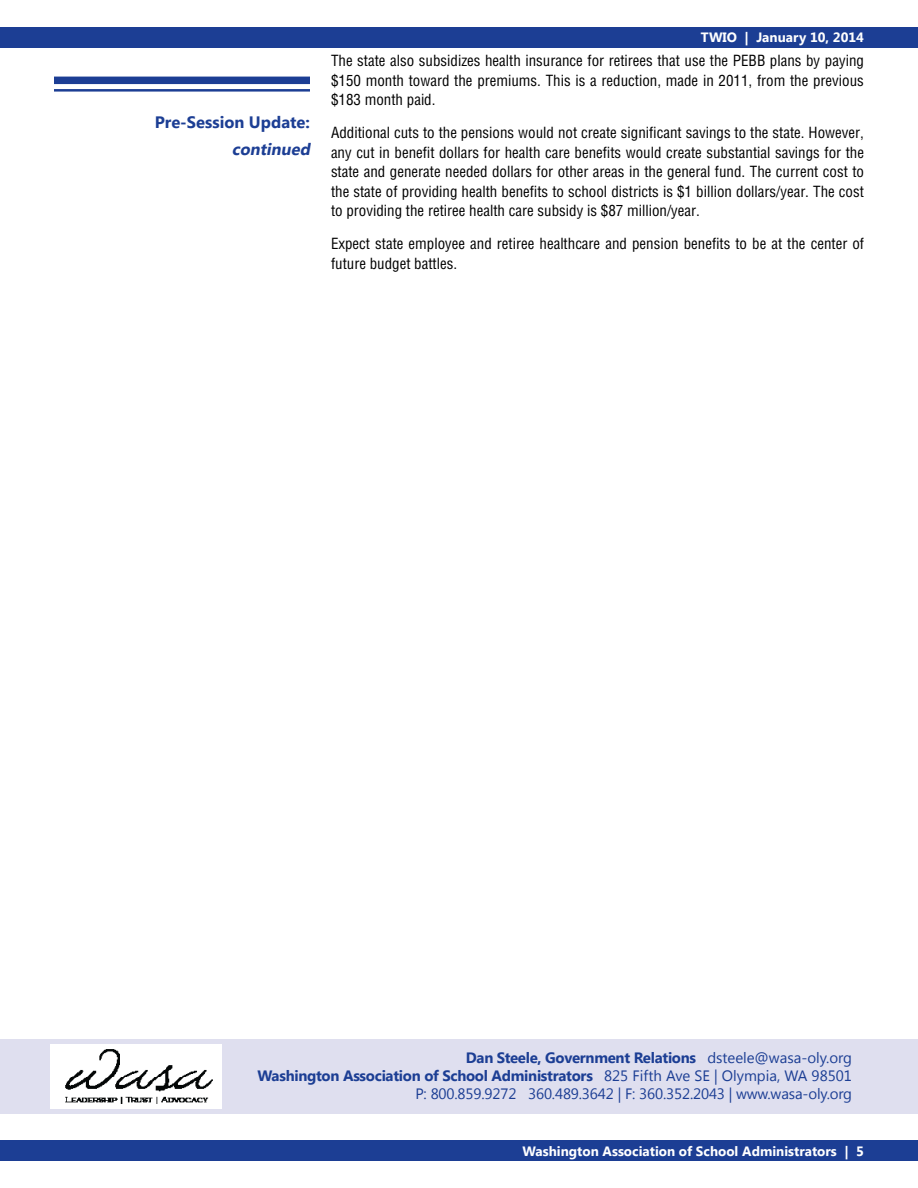
<style>
.page{position:relative;width:918px;height:1188px;background:#fff}
.page>*{position:absolute;margin:0;border:0;box-sizing:border-box;transform-origin:0 0}
.t1{font:700 16.5px "Segoe UI";color:#1c3e94}
.t2{font:italic 700 16.5px "Segoe UI";color:#1c3e94}
.t3{font:condensed 15px/19.5px "Helvetica";color:#000;text-align:justify}
.t4{font:15px/18px "Segoe UI";letter-spacing:-.01em;color:#1c3e94;text-align:right}
.t5{font:700 13.5px "Segoe UI";color:#fff}
.s1{font-weight:700}
</style>
<div class="page">
<div style="left:0;top:1141px;width:918px;height:20px;background:#1c3e94"></div>
<div style="left:0;top:27px;width:918px;height:20px;background:#1c3e94"></div>
<div style="left:54px;top:77px;width:256px;height:7px;background:#1c3e94"></div>
<hr style="left:54px;top:89px;width:256px;height:3px;background:#1c3e94">
<div style="left:0;top:1039px;width:918px;height:74px;background:#dfdfef"></div>
<img style="left:51px;top:1045px;width:170px;height:63px">
<p class="t1" style="left:155px;top:110px;width:157px">Pre-Session Update:</p>
<p class="t2" style="left:232px;top:137px;width:84px">continued</p>
<p class="t5" style="left:701px;top:28px;width:165px">TWIO | January 10, 2014</p>
<p class="t3" style="left:331px;top:51px;width:535px">The state also subsidizes health insurance for retirees that use the PEBB plans by paying $150 month toward the premiums. This is a reduction, made in 2011, from the previous $183 month paid.</p>
<p class="t3" style="left:331px;top:123px;width:535px">Additional cuts to the pensions would not create significant savings to the state. However, any cut in benefit dollars for health care benefits would create substantial savings for the state and generate needed dollars for other areas in the general fund. The current cost to the state of providing health benefits to school districts is $1 billion dollars/year. The cost to providing the retiree health care subsidy is $87 million/year.</p>
<p class="t3" style="left:331px;top:234px;width:535px">Expect state employee and retiree healthcare and pension benefits to be at the center of future budget battles.</p>
<p class="t4" style="left:257px;top:1048px;width:596px"><span class="s1">Dan Steele, Government Relations</span> dsteele@wasa-oly.org<br><span class="s1">Washington Association of School Administrators</span> 825 Fifth Ave SE | Olympia, WA 98501<br>P: 800.859.9272 360.489.3642 | F: 360.352.2043 | www.wasa-oly.org</p>
<p class="t5" style="left:523px;top:1141px;width:343px">Washington Association of School Administrators | 5</p>
</div>
